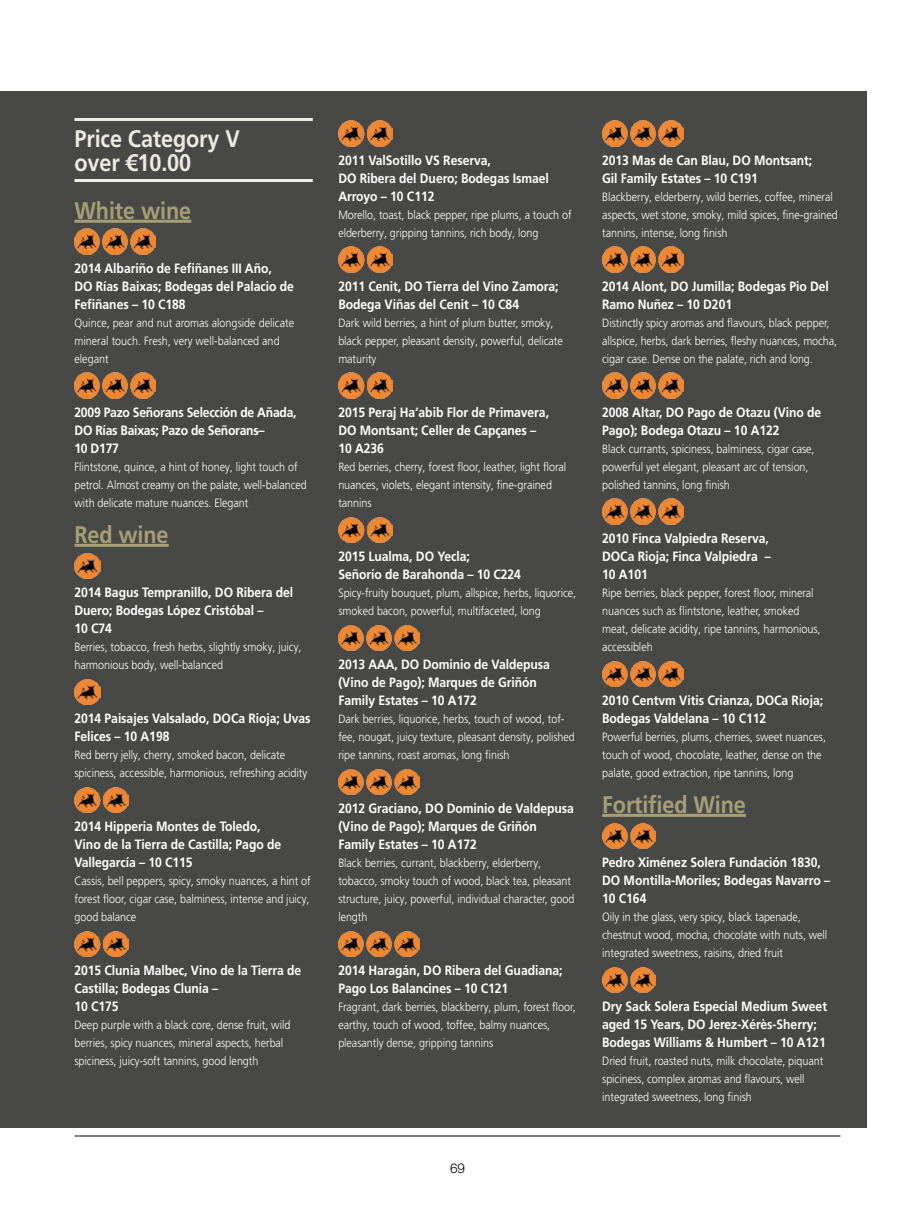
<style>
.page{position:relative;width:915px;height:1212px;background:#fff}
.page>*{position:absolute;margin:0;border:0;box-sizing:border-box;transform-origin:0 0}
.t1{font:700 24px "Frutiger LT Pro";letter-spacing:-.005em;color:#a69f76;scale:.9 1}
.t2{font:700 24px/24px "Frutiger LT Pro";letter-spacing:-.005em;color:#ecebe2;scale:.9 1}
.t3{font:700 13.5px/18px "Frutiger LT Pro";letter-spacing:-.005em;color:#fff;scale:.9 1}
.t4{font:300 13.5px "Helvetica Neue LT Std";color:#000}
.t5{font:300 12px/18px "Frutiger LT Pro";letter-spacing:-.005em;color:#fff;scale:.9 1}
</style>
<div class="page">
<hr style="left:74px;top:1135px;width:766px;height:1px;background:#000">
<div style="left:0;top:91px;width:865px;height:1036px;background:#484847"></div>
<hr style="left:74px;top:118px;width:239px;height:3px;background:#ecebe2">
<hr style="left:74px;top:179px;width:239px;height:3px;background:#ecebe2">
<hr style="left:74px;top:220px;width:117px;height:3px;background:#a69f76">
<hr style="left:74px;top:544px;width:95px;height:3px;background:#a69f76">
<img style="left:74px;top:229px;width:82px;height:25px">
<img style="left:74px;top:373px;width:82px;height:25px">
<img style="left:74px;top:553px;width:26px;height:25px">
<img style="left:74px;top:679px;width:26px;height:25px">
<img style="left:74px;top:787px;width:54px;height:25px">
<img style="left:74px;top:931px;width:54px;height:25px">
<img style="left:338px;top:121px;width:54px;height:25px">
<img style="left:338px;top:247px;width:54px;height:25px">
<img style="left:338px;top:373px;width:54px;height:25px">
<img style="left:338px;top:517px;width:54px;height:25px">
<img style="left:338px;top:625px;width:81px;height:25px">
<img style="left:338px;top:769px;width:81px;height:25px">
<img style="left:338px;top:931px;width:81px;height:25px">
<hr style="left:602px;top:814px;width:143px;height:3px;background:#a69f76">
<img style="left:602px;top:121px;width:81px;height:25px">
<img style="left:602px;top:247px;width:81px;height:25px">
<img style="left:602px;top:373px;width:81px;height:25px">
<img style="left:602px;top:499px;width:81px;height:25px">
<img style="left:602px;top:661px;width:81px;height:25px">
<img style="left:602px;top:823px;width:53px;height:25px">
<img style="left:602px;top:967px;width:53px;height:25px">
<h1 class="t2" style="left:74px;top:126px;width:185px">Price Category V over €10.00</h1>
<h1 class="t1" style="left:74px;top:196px;width:131px">White wine</h1>
<p class="t3" style="left:74px;top:259px;width:245px">2014 Albariño de Fefiñanes III Año,<br>DO Rías Baixas; Bodegas del Palacio de<br>Fefiñanes – 10 C188</p>
<p class="t5" style="left:74px;top:313px;width:245px">Quince, pear and nut aromas alongside delicate mineral touch. Fresh, very well-balanced and elegant</p>
<p class="t3" style="left:74px;top:403px;width:248px">2009 Pazo Señorans Selección de Añada,<br>DO Rías Baixas; Pazo de Señorans–<br>10 D177</p>
<p class="t5" style="left:74px;top:457px;width:259px">Flintstone, quince, a hint of honey, light touch of petrol. Almost creamy on the palate, well-balanced with delicate mature nuances. Elegant</p>
<h1 class="t1" style="left:74px;top:520px;width:106px">Red wine</h1>
<p class="t3" style="left:74px;top:583px;width:244px">2014 Bagus Tempranillo, DO Ribera del<br>Duero; Bodegas López Cristóbal –<br>10 C74</p>
<p class="t5" style="left:74px;top:637px;width:254px">Berries, tobacco, fresh herbs, slightly smoky, juicy, harmonious body, well-balanced</p>
<p class="t3" style="left:74px;top:709px;width:264px">2014 Paisajes Valsalado, DOCa Rioja; Uvas<br>Felices – 10 A198</p>
<p class="t5" style="left:74px;top:745px;width:260px">Red berry jelly, cherry, smoked bacon, delicate spiciness, accessible, harmonious, refreshing acidity</p>
<p class="t3" style="left:74px;top:817px;width:231px">2014 Hipperia Montes de Toledo,<br>Vino de la Tierra de Castilla; Pago de<br>Vallegarcía – 10 C115</p>
<p class="t5" style="left:74px;top:871px;width:264px;text-align:justify">Cassis, bell peppers, spicy, smoky nuances, a hint of forest floor, cigar case, balminess, intense and juicy, good balance</p>
<p class="t3" style="left:74px;top:961px;width:253px">2015 Clunia Malbec, Vino de la Tierra de<br>Castilla; Bodegas Clunia –<br>10 C175</p>
<p class="t5" style="left:74px;top:1015px;width:241px">Deep purple with a black core, dense fruit, wild berries, spicy nuances, mineral aspects, herbal spiciness, juicy-soft tannins, good length</p>
<p class="t3" style="left:338px;top:151px;width:235px">2011 ValSotillo VS Reserva,<br>DO Ribera del Duero; Bodegas Ismael<br>Arroyo – 10 C112</p>
<p class="t5" style="left:338px;top:205px;width:261px">Morello, toast, black pepper, ripe plums, a touch of elderberry, gripping tannins, rich body, long</p>
<p class="t3" style="left:338px;top:277px;width:246px">2011 Cenit, DO Tierra del Vino Zamora;<br>Bodega Viñas del Cenit – 10 C84</p>
<p class="t5" style="left:338px;top:313px;width:251px">Dark wild berries, a hint of plum butter, smoky, black pepper, pleasant density, powerful, delicate maturity</p>
<p class="t3" style="left:338px;top:403px;width:235px">2015 Peraj Ha‘abib Flor de Primavera,<br>DO Montsant; Celler de Capçanes –<br>10 A236</p>
<p class="t5" style="left:338px;top:457px;width:255px">Red berries, cherry, forest floor, leather, light floral nuances, violets, elegant intensity, fine-grained tannins</p>
<p class="t3" style="left:338px;top:547px;width:204px">2015 Lualma, DO Yecla;<br>Señorío de Barahonda – 10 C224</p>
<p class="t5" style="left:338px;top:583px;width:266px">Spicy-fruity bouquet, plum, allspice, herbs, liquorice, smoked bacon, powerful, multifaceted, long</p>
<p class="t3" style="left:338px;top:655px;width:236px">2013 AAA, DO Dominio de Valdepusa (Vino de Pago); Marques de Griñón<br>Family Estates – 10 A172</p>
<p class="t5" style="left:338px;top:709px;width:264px">Dark berries, liquorice, herbs, touch of wood, tof&shy;fee, nougat, juicy texture, pleasant density, polished ripe tannins, roast aromas, long finish</p>
<p class="t3" style="left:338px;top:799px;width:263px">2012 Graciano, DO Dominio de Valdepusa (Vino de Pago); Marques de Griñón<br>Family Estates – 10 A172</p>
<p class="t5" style="left:338px;top:853px;width:264px">Black berries, currant, blackberry, elderberry, tobacco, smoky touch of wood, black tea, pleasant structure, juicy, powerful, individual character, good length</p>
<p class="t3" style="left:338px;top:961px;width:250px">2014 Haragán, DO Ribera del Guadiana;<br>Pago Los Balancines – 10 C121</p>
<p class="t5" style="left:338px;top:997px;width:265px">Fragrant, dark berries, blackberry, plum, forest floor, earthy, touch of wood, toffee, balmy nuances, pleasantly dense, gripping tannins</p>
<p class="t4" style="left:450px;top:1159px;width:16px">69</p>
<p class="t3" style="left:602px;top:151px;width:235px">2013 Mas de Can Blau, DO Montsant;<br>Gil Family Estates – 10 C191</p>
<p class="t5" style="left:602px;top:187px;width:263px">Blackberry, elderberry, wild berries, coffee, mineral aspects, wet stone, smoky, mild spices, fine-grained tannins, intense, long finish</p>
<p class="t3" style="left:602px;top:277px;width:253px">2014 Alont, DO Jumilla; Bodegas Pio Del<br>Ramo Nuñez – 10 D201</p>
<p class="t5" style="left:602px;top:313px;width:262px">Distinctly spicy aromas and flavours, black pepper, allspice, herbs, dark berries, fleshy nuances, mocha, cigar case. Dense on the palate, rich and long.</p>
<p class="t3" style="left:602px;top:403px;width:245px">2008 Altar, DO Pago de Otazu (Vino de<br>Pago); Bodega Otazu – 10 A122</p>
<p class="t5" style="left:602px;top:439px;width:237px">Black currants, spiciness, balminess, cigar case, powerful yet elegant, pleasant arc of tension, polished tannins, long finish</p>
<p class="t3" style="left:602px;top:529px;width:189px">2010 Finca Valpiedra Reserva,<br>DOCa Rioja; Finca Valpiedra –<br>10 A101</p>
<p class="t5" style="left:602px;top:583px;width:244px">Ripe berries, black pepper, forest floor, mineral nuances such as flintstone, leather, smoked meat, delicate acidity, ripe tannins, harmonious, accessibleh</p>
<p class="t3" style="left:602px;top:691px;width:247px">2010 Centvm Vitis Crianza, DOCa Rioja;<br>Bodegas Valdelana – 10 C112</p>
<p class="t5" style="left:602px;top:727px;width:250px">Powerful berries, plums, cherries, sweet nuances, touch of wood, chocolate, leather, dense on the palate, good extraction, ripe tannins, long</p>
<h1 class="t1" style="left:602px;top:790px;width:161px">Fortified Wine</h1>
<p class="t3" style="left:602px;top:853px;width:255px">Pedro Ximénez Solera Fundación 1830,<br>DO Montilla-Moriles; Bodegas Navarro –<br>10 C164</p>
<p class="t5" style="left:602px;top:907px;width:251px">Oily in the glass, very spicy, black tapenade, chestnut wood, mocha, chocolate with nuts, well integrated sweetness, raisins, dried fruit</p>
<p class="t3" style="left:602px;top:997px;width:251px">Dry Sack Solera Especial Medium Sweet aged 15 Years, DO Jerez-Xérès-Sherry;<br>Bodegas Williams &amp; Humbert – 10 A121</p>
<p class="t5" style="left:602px;top:1051px;width:247px">Dried fruit, roasted nuts, milk chocolate, piquant spiciness, complex aromas and flavours, well integrated sweetness, long finish</p>
</div>
